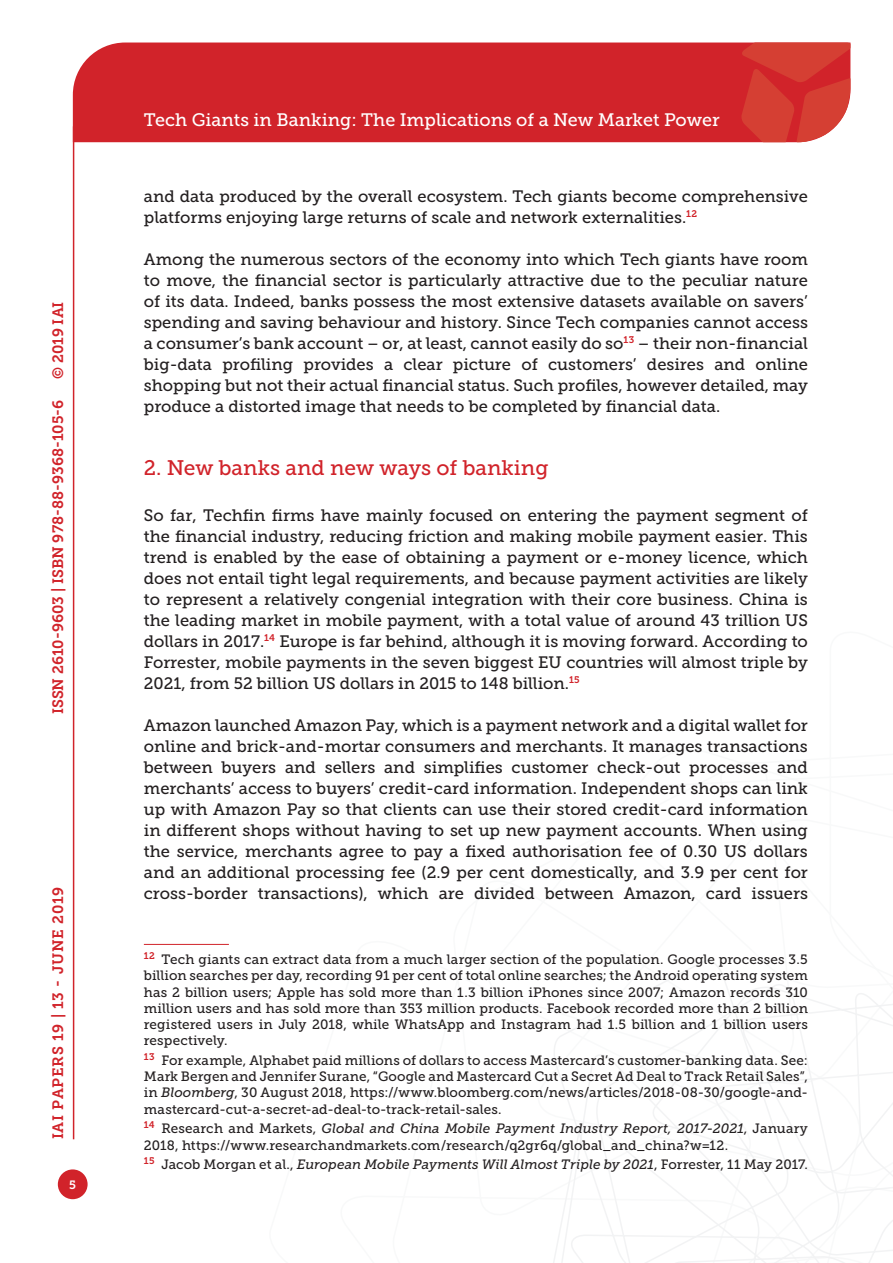
<style>
.page{position:relative;width:893px;height:1263px;background:#fff}
.page>*{position:absolute;margin:0;border:0;box-sizing:border-box;transform-origin:0 0}
.Titolo_paragrafo{font:21px "Museo Slab 500";color:#d1232a}
.t1{font:18px "Museo Slab 500";color:#fff}
.Testo{font:16.5px/21px "Museo Slab 500";color:#231f20;text-align:justify}
.t2{font:15px "Museo Slab 700";color:#d1232a}
.t3{font:15px "Museo Slab 700";letter-spacing:.05em;color:#d1232a}
.Nota{font:13.5px/16.2px "Museo Slab 500";letter-spacing:.01em;color:#231f20;text-align:justify}
.Nota-2{font:italic 13.5px "Museo Slab 500";color:#231f20}
.t4{font:12px "Museo Slab 700";color:#fff}
.s1{font-style:italic}
.s2{font-style:normal}
</style>
<div class="page">
<svg style="left:553px;top:960px;width:340px;height:303px"></svg>
<div style="left:73px;top:43px;width:668px;height:99px;background:#d1232a"></div>
<svg style="left:741px;top:43px;width:109px;height:99px;background:#d6413a"></svg>
<div style="left:58px;top:1169px;width:30px;height:30px;background:#d1232a;border-radius:50%"></div>
<hr style="left:73px;top:126px;width:1px;height:1013px;background:#d1232a">
<hr style="left:144px;top:944px;width:85px;height:1px;background:#d1232a">
<p class="t2" style="left:50px;top:379px;width:79px;rotate:-90deg">© 2019 IAI</p>
<p class="t2" style="left:49px;top:714px;width:316px;rotate:-90deg">ISSN 2610-9603 | ISBN 978-88-9368-105-6</p>
<p class="t3" style="left:50px;top:1139px;width:254px;rotate:-90deg">IAI PAPERS 19 | 13 - JUNE 2019</p>
<p class="t4" style="left:69px;top:1178px;width:8px">5</p>
<p class="t1" style="left:144px;top:110px;width:577px">Tech Giants in Banking: The Implications of a New Market Power</p>
<p class="Testo" style="left:144px;top:186px;width:666px">and data produced by the overall ecosystem. Tech giants become comprehensive platforms enjoying large returns of scale and network externalities.<sup>12</sup></p>
<p class="Testo" style="left:144px;top:249px;width:666px">Among the numerous sectors of the economy into which Tech giants have room to move, the financial sector is particularly attractive due to the peculiar nature of its data. Indeed, banks possess the most extensive datasets available on savers’ spending and saving behaviour and history. Since Tech companies cannot access a consumer’s bank account – or, at least, cannot easily do so<sup>13</sup> – their non-financial big-data profiling provides a clear picture of customers’ desires and online shopping but not their actual financial status. Such profiles, however detailed, may produce a distorted image that needs to be completed by financial data.</p>
<p class="Titolo_paragrafo" style="left:144px;top:456px;width:406px">2. New banks and new ways of banking</p>
<p class="Testo" style="left:144px;top:505px;width:666px">So far, Techfin firms have mainly focused on entering the payment segment of the financial industry, reducing friction and making mobile payment easier. This trend is enabled by the ease of obtaining a payment or e-money licence, which does not entail tight legal requirements, and because payment activities are likely to represent a relatively congenial integration with their core business. China is the leading market in mobile payment, with a total value of around 43 trillion US dollars in 2017.<sup>14</sup> Europe is far behind, although it is moving forward. According to Forrester, mobile payments in the seven biggest EU countries will almost triple by 2021, from 52 billion US dollars in 2015 to 148 billion.<sup>15</sup></p>
<p class="Testo" style="left:144px;top:715px;width:666px">Amazon launched Amazon Pay, which is a payment network and a digital wallet for online and brick-and-mortar consumers and merchants. It manages transactions between buyers and sellers and simplifies customer check-out processes and merchants’ access to buyers’ credit-card information. Independent shops can link up with Amazon Pay so that clients can use their stored credit-card information in different shops without having to set up new payment accounts. When using the service, merchants agree to pay a fixed authorisation fee of 0.30 US dollars and an additional processing fee (2.9 per cent domestically, and 3.9 per cent for cross-border transactions), which are divided between Amazon, card issuers</p>
<p class="Nota" style="left:144px;top:951px;width:666px"><sup>12</sup> Tech giants can extract data from a much larger section of the population. Google processes 3.5 billion searches per day, recording 91 per cent of total online searches; the Android operating system has 2 billion users; Apple has sold more than 1.3 billion iPhones since 2007; Amazon records 310 million users and has sold more than 353 million products. Facebook recorded more than 2 billion registered users in July 2018, while WhatsApp and Instagram had 1.5 billion and 1 billion users respectively.</p>
<p class="Nota" style="left:144px;top:1052px;width:666px"><sup>13</sup> For example, Alphabet paid millions of dollars to access Mastercard’s customer-banking data. See:<br>Mark Bergen and Jennifer Surane, “Google and Mastercard Cut a Secret Ad Deal to Track Retail Sales”, in <span class="s1">Bloomberg</span>, 30 August 2018, https://www.bloomberg.com/news/articles/2018-08-30/google-and&shy;mastercard-cut-a-secret-ad-deal-to-track-retail-sales.</p>
<p class="Nota" style="left:144px;top:1121px;width:666px"><sup>14</sup> Research and Markets, <span class="s1">Global and China Mobile Payment Industry Report, 2017-2021</span>, January<br>2018, https://www.researchandmarkets.com/research/q2gr6q/global_and_china?w=12.</p>
<p class="Nota-2" style="left:144px;top:1157px;width:666px"><sup>15</sup> <span class="s2">Jacob Morgan et al.,</span> European Mobile Payments Will Almost Triple by 2021<span class="s2">, Forrester, 11 May 2017.</span></p>
</div>
